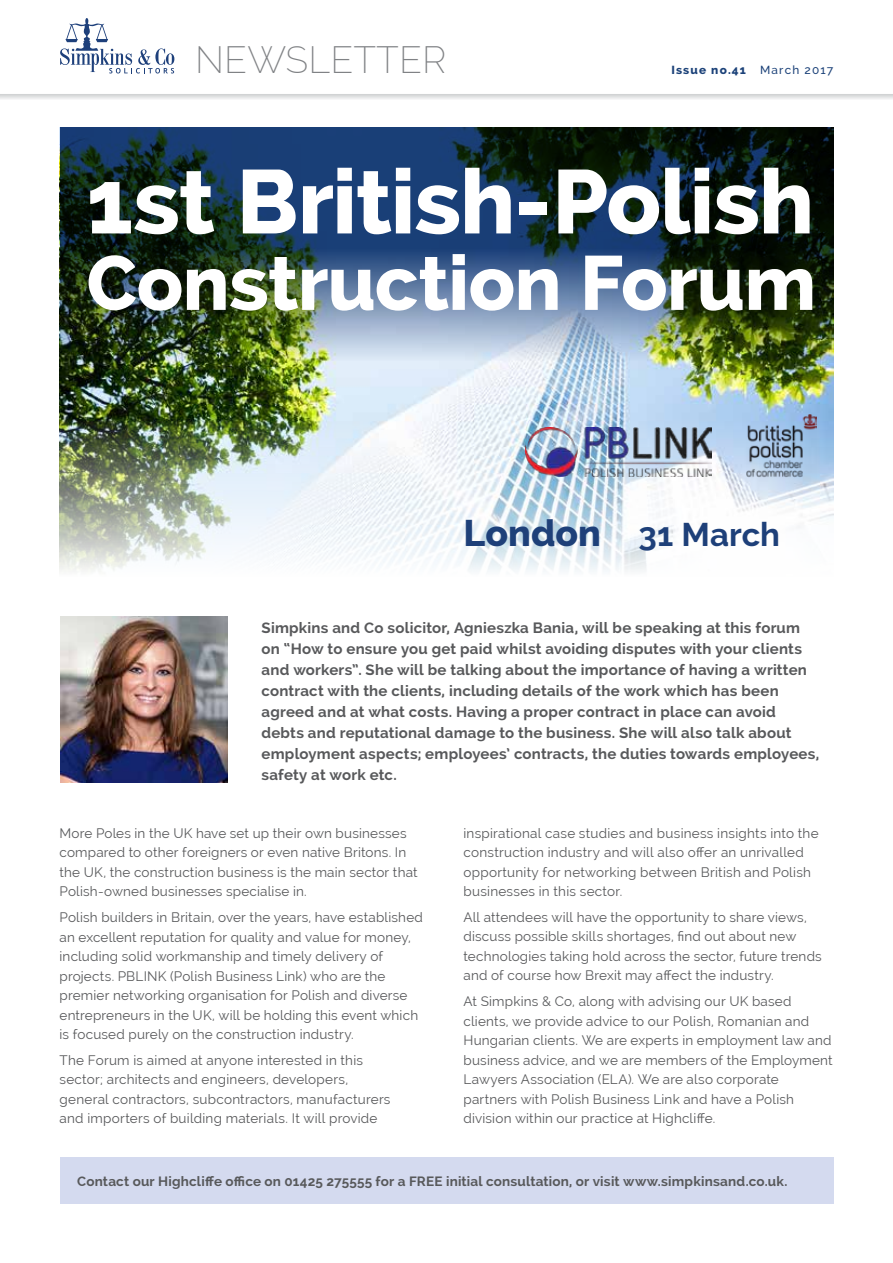
<style>
.page{position:relative;width:893px;height:1263px;background:#fff}
.page>*{position:absolute;margin:0;border:0;box-sizing:border-box;transform-origin:0 0}
.t1{font:800 90px "Raleway";letter-spacing:-.01em;color:#fff}
.t2{font:800 76.5px "Raleway";letter-spacing:-.005em;color:#fff}
.t3{font:200 37.35px "Raleway";color:#808285}
.t4{font:700 33px "Raleway";color:#1e4079}
.t5{font:700 15px/21px "Raleway";letter-spacing:.015em;color:#58595b}
.t6{font:13.5px/19.5px "Raleway";letter-spacing:.015em;color:#58595b}
.t7{font:700 13.5px "Raleway";letter-spacing:.015em;color:#58595b}
.t8{font:800 11.7px "Raleway";letter-spacing:.1em;color:#1c4279}
.s1{font-weight:500}
.s2{font-weight:800;font-size:37.2px}
</style>
<div class="page">
<img style="left:60px;top:361px;width:773px;height:210px">
<svg style="left:60px;top:18px;width:114px;height:55px"></svg>
<div style="left:0;top:94px;width:893px;height:6px;background:#e3e4e5"></div>
<div style="left:60px;top:1157px;width:773px;height:46px;background:#d4daef"></div>
<img style="left:525px;top:427px;width:187px;height:49px">
<img style="left:746px;top:415px;width:70px;height:64px">
<img style="left:60px;top:616px;width:167px;height:166px">
<img style="left:60px;top:128px;width:773px;height:233px">
<h3 class="t3" style="left:195px;top:38px;width:253px">NEWSLETTER</h3>
<p class="t8" style="left:671px;top:63px;width:164px">Issue no.41 <span class="s1">March 2017</span></p>
<h1 class="t1" style="left:86px;top:151px;width:729px">1st British-Polish</h1>
<h2 class="t2" style="left:86px;top:239px;width:731px">Construction Forum</h2>
<h3 class="t4" style="left:463px;top:515px;width:318px"><span class="s2">London</span> 31 March</h3>
<p class="t5" style="left:261px;top:617px;width:559px">Simpkins and Co solicitor, Agnieszka Bania, will be speaking at this forum on “How to ensure you get paid whilst avoiding disputes with your clients and workers”. She will be talking about the importance of having a written contract with the clients, including details of the work which has been agreed and at what costs. Having a proper contract in place can avoid debts and reputational damage to the business. She will also talk about employment aspects; employees’ contracts, the duties towards employees, safety at work etc.</p>
<p class="t6" style="left:60px;top:823px;width:360px">More Poles in the UK have set up their own businesses compared to other foreigners or even native Britons. In the UK, the construction business is the main sector that Polish-owned businesses specialise in.</p>
<p class="t6" style="left:60px;top:907px;width:365px">Polish builders in Britain, over the years, have established an excellent reputation for quality and value for money, including solid workmanship and timely delivery of projects. PBLINK (Polish Business Link) who are the premier networking organisation for Polish and diverse entrepreneurs in the UK, will be holding this event which is focused purely on the construction industry.</p>
<p class="t6" style="left:60px;top:1050px;width:333px">The Forum is aimed at anyone interested in this sector; architects and engineers, developers, general contractors, subcontractors, manufacturers and importers of building materials. It will provide</p>
<p class="t6" style="left:463px;top:823px;width:357px">inspirational case studies and business insights into the construction industry and will also offer an unrivalled opportunity for networking between British and Polish businesses in this sector.</p>
<p class="t6" style="left:463px;top:907px;width:360px">All attendees will have the opportunity to share views, discuss possible skills shortages, find out about new technologies taking hold across the sector, future trends and of course how Brexit may affect the industry.</p>
<p class="t6" style="left:463px;top:992px;width:371px">At Simpkins &amp; Co, along with advising our UK based clients, we provide advice to our Polish, Romanian and Hungarian clients. We are experts in employment law and business advice, and we are members of the Employment Lawyers Association (ELA). We are also corporate partners with Polish Business Link and have a Polish division within our practice at Highcliffe.</p>
<p class="t7" style="left:77px;top:1174px;width:712px">Contact our Highcliffe office on 01425 275555 for a FREE initial consultation, or visit www.simpkinsand.co.uk.</p>
</div>
